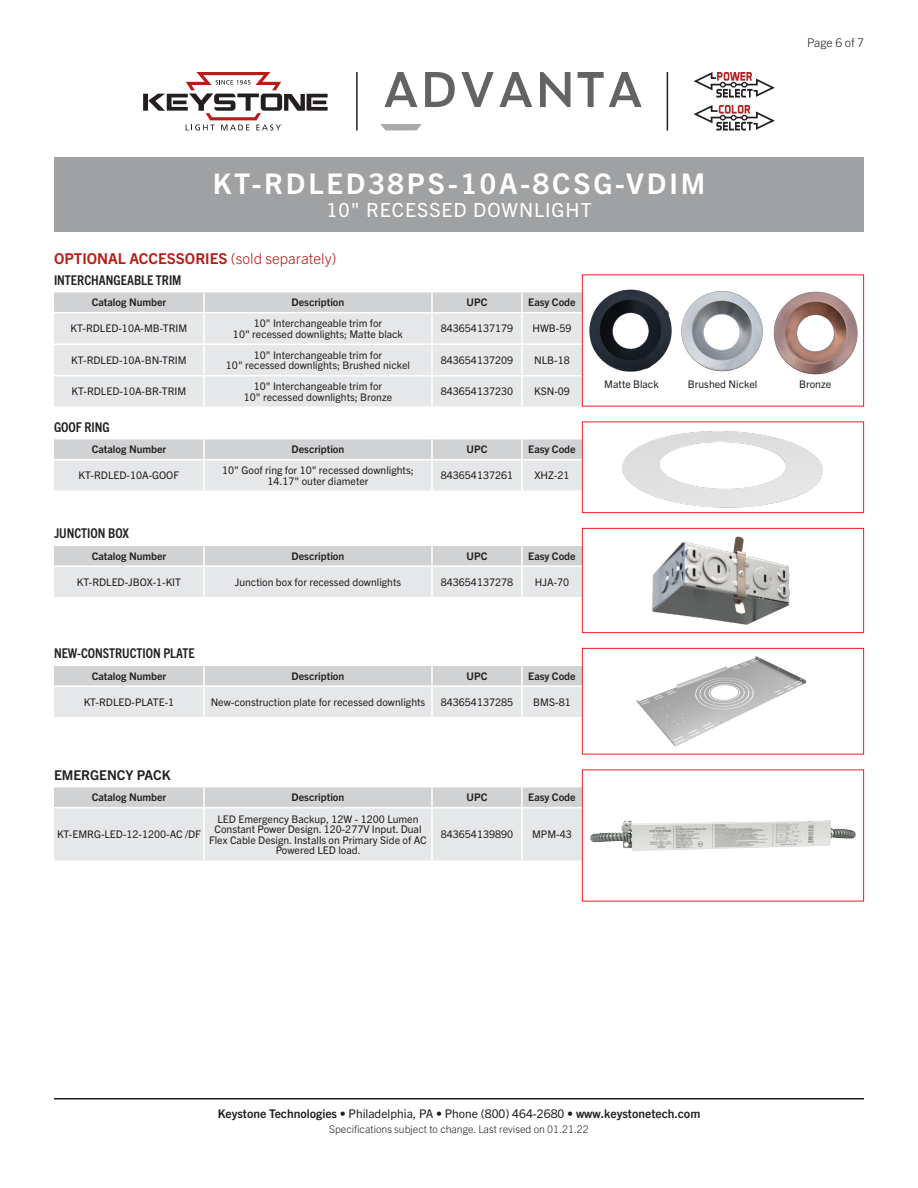
<style>
.page{position:relative;width:918px;height:1188px;background:#fff}
.page>*{position:absolute;margin:0;border:0;box-sizing:border-box;transform-origin:0 0}
.Title_Instruction{font:700 28.5px "Trade Gothic Next LT Pro";letter-spacing:.1em;color:#fff}
.SubTitle{font:19.5px "Trade Gothic Next LT Pro";letter-spacing:.05em;color:#fff}
.Heading_01{font:700 15px "Trade Gothic Next LT Pro";color:#b41d15}
.Heading_02{font:700 condensed 13.5px "Trade Gothic Next LT Pro";color:#231f20}
.Heading_02-2{font:700 13.5px "Trade Gothic Next LT Pro";color:#231f20}
.t1{font:700 12px "Trade Gothic Next LT Pro";color:#231f20}
.Page{font:300 12px "Trade Gothic Next LT Pro";color:#231f20}
.Table_Text{font:10.5px/10.5px "Trade Gothic Next LT Pro";color:#231f20;text-align:center}
.Table_Header{font:700 10.5px "Trade Gothic Next LT Pro";color:#231f20}
.Rev{font:300 10.5px "Trade Gothic Next LT Pro";color:#231f20}
.Art_Callout{font:10.5px "Trade Gothic Next LT Pro";color:#231f20}
.s1{font-weight:300}
.s2{font-weight:400}
</style>
<div class="page">
<hr style="left:54px;top:1098px;width:810px;height:2px;background:#231f20">
<div style="left:54px;top:158px;width:810px;height:74px;background:#a0a1a3"></div>
<svg style="left:385px;top:72px;width:32px;height:35px"></svg>
<svg style="left:425px;top:72px;width:30px;height:35px"></svg>
<svg style="left:461px;top:72px;width:71px;height:35px"></svg>
<svg style="left:540px;top:72px;width:31px;height:35px"></svg>
<svg style="left:578px;top:72px;width:64px;height:35px"></svg>
<svg style="left:380px;top:124px;width:42px;height:6px"></svg>
<svg style="left:693px;top:105px;width:82px;height:26px"></svg>
<svg style="left:693px;top:72px;width:82px;height:26px"></svg>
<hr style="left:356px;top:72px;width:2px;height:58px;background:#231f20">
<hr style="left:667px;top:72px;width:1px;height:58px;background:#231f20">
<svg style="left:143px;top:72px;width:185px;height:58px"></svg>
<svg style="left:54px;top:545px;width:528px;height:53px"></svg>
<svg style="left:54px;top:665px;width:528px;height:53px"></svg>
<img style="left:652px;top:536px;width:138px;height:89px">
<img style="left:636px;top:656px;width:171px;height:91px">
<div style="left:582px;top:528px;width:282px;height:105px;border:1px solid #ee1d23"></div>
<div style="left:582px;top:648px;width:282px;height:106px;border:1px solid #ee1d23"></div>
<svg style="left:54px;top:439px;width:528px;height:51px"></svg>
<hr style="left:54px;top:459px;width:150px;height:1px;background:#fff">
<hr style="left:204px;top:459px;width:228px;height:1px;background:#fff">
<hr style="left:203px;top:460px;width:2px;height:30px;background:#fff">
<hr style="left:432px;top:459px;width:90px;height:1px;background:#fff">
<hr style="left:431px;top:460px;width:2px;height:30px;background:#fff">
<hr style="left:522px;top:459px;width:60px;height:1px;background:#fff">
<hr style="left:521px;top:460px;width:2px;height:30px;background:#fff">
<hr style="left:203px;top:439px;width:2px;height:20px;background:#fff">
<hr style="left:431px;top:439px;width:2px;height:20px;background:#fff">
<hr style="left:521px;top:439px;width:2px;height:20px;background:#fff">
<img style="left:622px;top:431px;width:201px;height:77px">
<div style="left:582px;top:422px;width:282px;height:91px;border:1px solid #ee1d23"></div>
<div style="left:54px;top:292px;width:528px;height:20px;background:#d1d2d4"></div>
<div style="left:54px;top:313px;width:528px;height:93px;background:#e6e7e9"></div>
<hr style="left:203px;top:313px;width:2px;height:30px;background:#fff">
<hr style="left:431px;top:313px;width:2px;height:30px;background:#fff">
<hr style="left:521px;top:313px;width:2px;height:30px;background:#fff">
<hr style="left:54px;top:343px;width:150px;height:2px;background:#fff">
<hr style="left:204px;top:343px;width:228px;height:2px;background:#fff">
<hr style="left:203px;top:345px;width:2px;height:30px;background:#fff">
<hr style="left:432px;top:343px;width:90px;height:2px;background:#fff">
<hr style="left:431px;top:345px;width:2px;height:30px;background:#fff">
<hr style="left:522px;top:343px;width:60px;height:2px;background:#fff">
<hr style="left:521px;top:345px;width:2px;height:30px;background:#fff">
<hr style="left:54px;top:375px;width:150px;height:1px;background:#fff">
<hr style="left:204px;top:375px;width:228px;height:1px;background:#fff">
<hr style="left:203px;top:376px;width:2px;height:30px;background:#fff">
<hr style="left:432px;top:375px;width:90px;height:1px;background:#fff">
<hr style="left:431px;top:376px;width:2px;height:30px;background:#fff">
<hr style="left:522px;top:375px;width:60px;height:1px;background:#fff">
<hr style="left:521px;top:376px;width:2px;height:30px;background:#fff">
<hr style="left:203px;top:292px;width:2px;height:20px;background:#fff">
<hr style="left:431px;top:292px;width:2px;height:20px;background:#fff">
<hr style="left:521px;top:292px;width:2px;height:20px;background:#fff">
<div style="left:582px;top:274px;width:282px;height:132px;border:1px solid #ee1d23"></div>
<img style="left:590px;top:290px;width:82px;height:82px">
<img style="left:773px;top:291px;width:84px;height:84px">
<img style="left:681px;top:291px;width:82px;height:81px">
<svg style="left:54px;top:787px;width:528px;height:73px"></svg>
<hr style="left:54px;top:807px;width:150px;height:1px;background:#fff">
<hr style="left:204px;top:807px;width:228px;height:1px;background:#fff">
<hr style="left:203px;top:808px;width:2px;height:52px;background:#fff">
<hr style="left:432px;top:807px;width:90px;height:1px;background:#fff">
<hr style="left:431px;top:808px;width:2px;height:52px;background:#fff">
<hr style="left:522px;top:807px;width:60px;height:1px;background:#fff">
<hr style="left:521px;top:808px;width:2px;height:52px;background:#fff">
<hr style="left:203px;top:787px;width:2px;height:20px;background:#fff">
<hr style="left:431px;top:787px;width:2px;height:20px;background:#fff">
<hr style="left:521px;top:787px;width:2px;height:20px;background:#fff">
<div style="left:582px;top:770px;width:282px;height:132px;border:1px solid #ee1d23"></div>
<img style="left:590px;top:820px;width:266px;height:31px">
<p class="Title_Instruction" style="left:213px;top:164px;width:494px">KT-RDLED38PS-10A-8CSG-VDIM</p>
<p class="SubTitle" style="left:326px;top:197px;width:267px">10" RECESSED DOWNLIGHT</p>
<p class="Heading_01" style="left:54px;top:248px;width:284px">OPTIONAL ACCESSORIES <span class="s1">(sold separately)</span></p>
<p class="Page" style="left:807px;top:34px;width:58px">Page 6 of 7</p>
<p class="Heading_02" style="left:54px;top:271px;width:129px">INTERCHANGEABLE TRIM</p>
<p class="Table_Header" style="left:92px;top:295px;width:76px">Catalog Number</p>
<p class="Table_Header" style="left:292px;top:295px;width:54px">Description</p>
<p class="Table_Header" style="left:467px;top:295px;width:22px">UPC</p>
<p class="Table_Header" style="left:528px;top:295px;width:49px">Easy Code</p>
<p class="Table_Text" style="left:71px;top:323px;width:118px">KT-RDLED-10A-MB-TRIM</p>
<p class="Table_Text" style="left:233px;top:317px;width:172px">10" Interchangeable trim for<br>10" recessed downlights; Matte black</p>
<p class="Table_Text" style="left:441px;top:323px;width:74px">843654137179</p>
<p class="Table_Text" style="left:533px;top:323px;width:40px">HWB-59</p>
<p class="Table_Text" style="left:71px;top:354px;width:117px">KT-RDLED-10A-BN-TRIM</p>
<p class="Table_Text" style="left:226px;top:349px;width:186px">10" Interchangeable trim for<br>10" recessed downlights; Brushed nickel</p>
<p class="Table_Text" style="left:441px;top:354px;width:74px">843654137209</p>
<p class="Table_Text" style="left:534px;top:354px;width:37px">NLB-18</p>
<p class="Table_Text" style="left:72px;top:386px;width:116px">KT-RDLED-10A-BR-TRIM</p>
<p class="Table_Text" style="left:244px;top:380px;width:150px">10" Interchangeable trim for<br>10" recessed downlights; Bronze</p>
<p class="Table_Text" style="left:441px;top:386px;width:74px">843654137230</p>
<p class="Table_Text" style="left:534px;top:386px;width:37px">KSN-09</p>
<p class="Heading_02" style="left:54px;top:418px;width:57px">GOOF RING</p>
<p class="Table_Header" style="left:92px;top:442px;width:76px">Catalog Number</p>
<p class="Table_Header" style="left:292px;top:442px;width:54px">Description</p>
<p class="Table_Header" style="left:467px;top:442px;width:22px">UPC</p>
<p class="Table_Header" style="left:528px;top:442px;width:49px">Easy Code</p>
<p class="Table_Text" style="left:79px;top:470px;width:102px">KT-RDLED-10A-GOOF</p>
<p class="Table_Text" style="left:222px;top:464px;width:193px">10" Goof ring for 10" recessed downlights;<br>14.17" outer diameter</p>
<p class="Table_Text" style="left:441px;top:470px;width:74px">843654137261</p>
<p class="Table_Text" style="left:534px;top:470px;width:37px">XHZ-21</p>
<p class="Heading_02" style="left:54px;top:524px;width:76px">JUNCTION BOX</p>
<p class="Table_Header" style="left:92px;top:549px;width:76px">Catalog Number</p>
<p class="Table_Header" style="left:292px;top:549px;width:54px">Description</p>
<p class="Table_Header" style="left:467px;top:549px;width:22px">UPC</p>
<p class="Table_Header" style="left:528px;top:549px;width:49px">Easy Code</p>
<p class="Table_Text" style="left:77px;top:576px;width:106px">KT-RDLED-JBOX-1-KIT</p>
<p class="Table_Text" style="left:235px;top:576px;width:168px">Junction box for recessed downlights</p>
<p class="Table_Text" style="left:441px;top:576px;width:74px">843654137278</p>
<p class="Table_Text" style="left:535px;top:576px;width:36px">HJA-70</p>
<p class="Heading_02" style="left:54px;top:644px;width:142px">NEW-CONSTRUCTION PLATE</p>
<p class="Table_Header" style="left:92px;top:669px;width:76px">Catalog Number</p>
<p class="Table_Header" style="left:292px;top:669px;width:54px">Description</p>
<p class="Table_Header" style="left:467px;top:669px;width:22px">UPC</p>
<p class="Table_Header" style="left:528px;top:669px;width:49px">Easy Code</p>
<p class="Table_Text" style="left:84px;top:696px;width:92px">KT-RDLED-PLATE-1</p>
<p class="Table_Text" style="left:211px;top:696px;width:216px">New-construction plate for recessed downlights</p>
<p class="Table_Text" style="left:441px;top:696px;width:74px">843654137285</p>
<p class="Table_Text" style="left:533px;top:696px;width:39px">BMS-81</p>
<p class="Heading_02-2" style="left:54px;top:766px;width:118px">EMERGENCY PACK</p>
<p class="Table_Header" style="left:92px;top:790px;width:76px">Catalog Number</p>
<p class="Table_Header" style="left:292px;top:790px;width:54px">Description</p>
<p class="Table_Header" style="left:467px;top:790px;width:22px">UPC</p>
<p class="Table_Header" style="left:528px;top:790px;width:49px">Easy Code</p>
<p class="Table_Text" style="left:57px;top:829px;width:146px">KT-EMRG-LED-12-1200-AC /DF</p>
<p class="Table_Text" style="left:209px;top:813px;width:219px">LED Emergency Backup, 12W - 1200 Lumen Constant Power Design. 120-277V Input. Dual Flex Cable Design. Installs on Primary Side of AC Powered LED load.</p>
<p class="Table_Text" style="left:441px;top:829px;width:74px">843654139890</p>
<p class="Table_Text" style="left:532px;top:829px;width:41px">MPM-43</p>
<p class="Art_Callout" style="left:604px;top:376px;width:56px">Matte Black</p>
<p class="Art_Callout" style="left:688px;top:376px;width:71px">Brushed Nickel</p>
<p class="Art_Callout" style="left:799px;top:376px;width:34px">Bronze</p>
<p class="t1" style="left:218px;top:1105px;width:484px">Keystone Technologies <span class="s2">• Philadelphia, PA • Phone (800) 464-2680 •</span> www.keystonetech.com</p>
<p class="Rev" style="left:329px;top:1122px;width:261px">Specifications subject to change. Last revised on 01.21.22</p>
</div>
